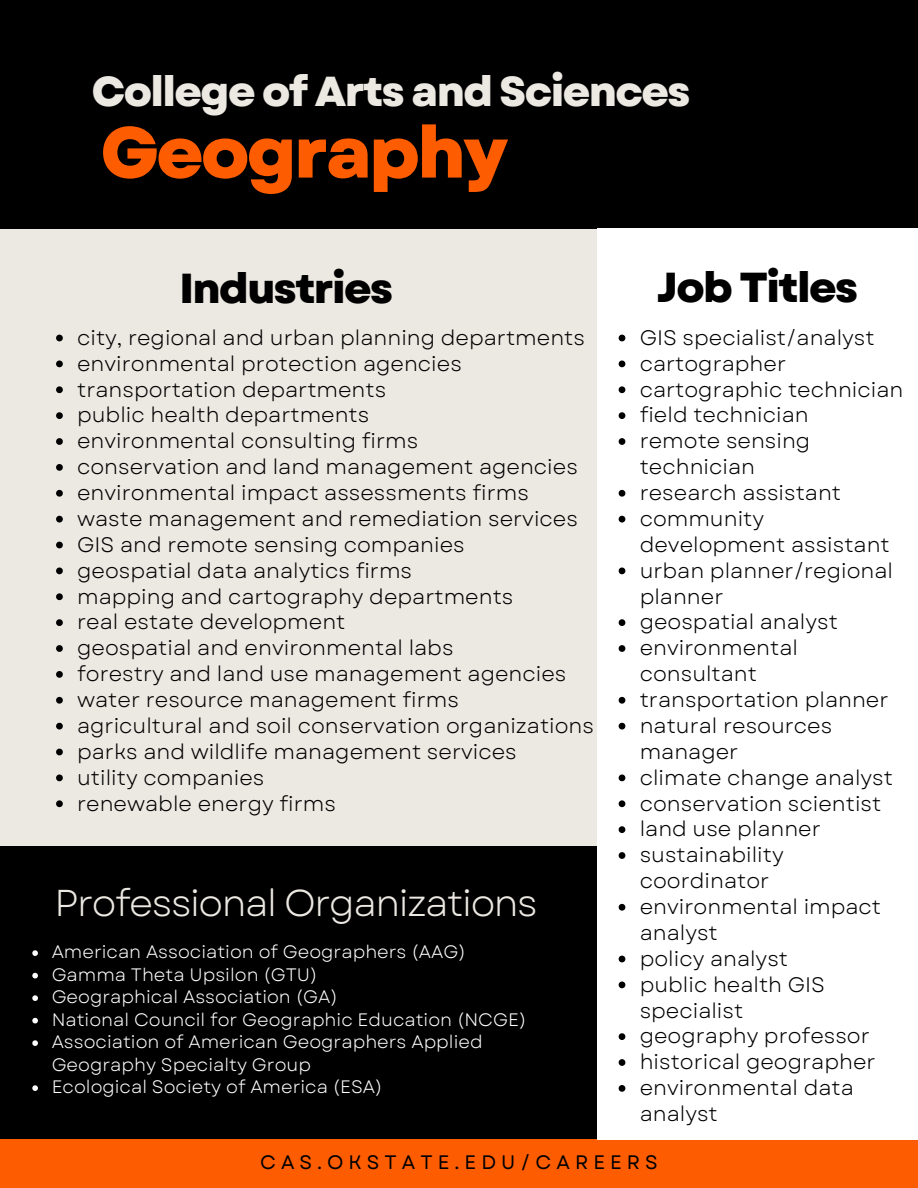
<style>
.page{position:relative;width:918px;height:1188px;background:#ece8e2}
.page>*{position:absolute;margin:0;border:0;box-sizing:border-box;transform-origin:0 0}
.t1{font:800 71.85px "Garet";letter-spacing:-.04em;color:#fe5c00}
.t2{font:800 41.85px "Garet";letter-spacing:-.04em;color:#ece8e2}
.t3{font:800 41.85px "Garet";letter-spacing:-.04em;color:#000}
.t4{font:37.35px "Garet";letter-spacing:-.04em;color:#ece8e2}
.t5{font:22.5px "Garet";letter-spacing:-.04em;color:#ece8e2}
.t6{font:21px/25.8px "Garet";color:#000}
.t7{font:19.5px "Garet";letter-spacing:.26em;color:#000}
.t8{font:18px/22.5px "Garet";color:#fff}
</style>
<div class="page">
<div style="left:0;top:0;width:918px;height:228px;background:#000"></div>
<div style="left:0;top:846px;width:597px;height:342px;background:#000"></div>
<div style="left:0;top:1139px;width:918px;height:49px;background:#fe5c00"></div>
<div style="left:597px;top:228px;width:321px;height:911px;background:#fff"></div>
<svg style="left:32px;top:950px;width:6px;height:6px"></svg>
<svg style="left:32px;top:973px;width:6px;height:5px"></svg>
<svg style="left:32px;top:995px;width:6px;height:6px"></svg>
<svg style="left:32px;top:1018px;width:6px;height:5px"></svg>
<svg style="left:32px;top:1040px;width:6px;height:6px"></svg>
<svg style="left:32px;top:1085px;width:6px;height:6px"></svg>
<svg style="left:619px;top:335px;width:6px;height:6px"></svg>
<svg style="left:619px;top:361px;width:6px;height:6px"></svg>
<svg style="left:619px;top:386px;width:6px;height:7px"></svg>
<svg style="left:619px;top:412px;width:6px;height:7px"></svg>
<svg style="left:619px;top:438px;width:6px;height:7px"></svg>
<svg style="left:619px;top:490px;width:6px;height:7px"></svg>
<svg style="left:619px;top:516px;width:6px;height:7px"></svg>
<svg style="left:619px;top:568px;width:6px;height:6px"></svg>
<svg style="left:619px;top:619px;width:6px;height:7px"></svg>
<svg style="left:619px;top:645px;width:6px;height:7px"></svg>
<svg style="left:619px;top:697px;width:6px;height:7px"></svg>
<svg style="left:619px;top:723px;width:6px;height:7px"></svg>
<svg style="left:619px;top:775px;width:6px;height:6px"></svg>
<svg style="left:619px;top:800px;width:6px;height:7px"></svg>
<svg style="left:619px;top:826px;width:6px;height:7px"></svg>
<svg style="left:619px;top:852px;width:6px;height:7px"></svg>
<svg style="left:619px;top:904px;width:6px;height:7px"></svg>
<svg style="left:619px;top:956px;width:6px;height:6px"></svg>
<svg style="left:619px;top:982px;width:6px;height:6px"></svg>
<svg style="left:619px;top:1033px;width:6px;height:7px"></svg>
<svg style="left:619px;top:1059px;width:6px;height:7px"></svg>
<svg style="left:619px;top:1085px;width:6px;height:7px"></svg>
<svg style="left:56px;top:335px;width:7px;height:6px"></svg>
<svg style="left:56px;top:361px;width:7px;height:6px"></svg>
<svg style="left:56px;top:386px;width:7px;height:7px"></svg>
<svg style="left:56px;top:412px;width:7px;height:7px"></svg>
<svg style="left:56px;top:438px;width:7px;height:7px"></svg>
<svg style="left:56px;top:464px;width:7px;height:7px"></svg>
<svg style="left:56px;top:490px;width:7px;height:7px"></svg>
<svg style="left:56px;top:516px;width:7px;height:7px"></svg>
<svg style="left:56px;top:542px;width:7px;height:6px"></svg>
<svg style="left:56px;top:568px;width:7px;height:6px"></svg>
<svg style="left:56px;top:593px;width:7px;height:7px"></svg>
<svg style="left:56px;top:619px;width:7px;height:7px"></svg>
<svg style="left:56px;top:645px;width:7px;height:7px"></svg>
<svg style="left:56px;top:671px;width:7px;height:7px"></svg>
<svg style="left:56px;top:697px;width:7px;height:7px"></svg>
<svg style="left:56px;top:723px;width:7px;height:7px"></svg>
<svg style="left:56px;top:749px;width:7px;height:6px"></svg>
<svg style="left:56px;top:775px;width:7px;height:6px"></svg>
<svg style="left:56px;top:800px;width:7px;height:7px"></svg>
<p class="t2" style="left:92px;top:61px;width:600px">College of Arts and Sciences</p>
<p class="t1" style="left:101px;top:101px;width:409px">Geography</p>
<h2 class="t3" style="left:180px;top:258px;width:215px">Industries</h2>
<h1 class="t3" style="left:657px;top:258px;width:203px">Job Titles</h1>
<p class="t6" style="left:77px;top:325px;width:509px">city, regional and urban planning departments</p>
<p class="t6" style="left:77px;top:350px;width:386px">environmental protection agencies</p>
<p class="t6" style="left:77px;top:376px;width:311px">transportation departments</p>
<p class="t6" style="left:77px;top:402px;width:294px">public health departments</p>
<p class="t6" style="left:77px;top:428px;width:343px">environmental consulting firms</p>
<p class="t6" style="left:77px;top:454px;width:502px">conservation and land management agencies</p>
<p class="t6" style="left:77px;top:480px;width:453px">environmental impact assessments firms</p>
<p class="t6" style="left:77px;top:506px;width:502px">waste management and remediation services</p>
<p class="t6" style="left:77px;top:532px;width:389px">GIS and remote sensing companies</p>
<p class="t6" style="left:77px;top:557px;width:337px">geospatial data analytics firms</p>
<h3 class="t6" style="left:77px;top:583px;width:438px">mapping and cartography departments</h3>
<p class="t6" style="left:77px;top:609px;width:270px">real estate development</p>
<p class="t6" style="left:77px;top:635px;width:378px">geospatial and environmental labs</p>
<p class="t6" style="left:77px;top:661px;width:491px">forestry and land use management agencies</p>
<p class="t6" style="left:77px;top:687px;width:383px">water resource management firms</p>
<p class="t6" style="left:77px;top:713px;width:518px">agricultural and soil conservation organizations</p>
<p class="t6" style="left:77px;top:739px;width:441px">parks and wildlife management services</p>
<h4 class="t6" style="left:77px;top:764px;width:189px">utility companies</h4>
<h5 class="t6" style="left:77px;top:790px;width:260px">renewable energy firms</h5>
<p class="t4" style="left:55px;top:876px;width:485px">Professional Organizations</p>
<p class="t8" style="left:52px;top:941px;width:416px">American Association of Geographers (AAG)</p>
<p class="t8" style="left:52px;top:963px;width:267px">Gamma Theta Upsilon (GTU)</p>
<p class="t8" style="left:52px;top:986px;width:288px">Geographical Association (GA)</p>
<p class="t8" style="left:52px;top:1008px;width:476px">National Council for Geographic Education (NCGE)</p>
<p class="t8" style="left:52px;top:1031px;width:432px">Association of American Geographers Applied<br>Geography Specialty Group</p>
<p class="t8" style="left:52px;top:1076px;width:333px">Ecological Society of America (ESA)</p>
<h2 class="t5" style="left:66px;top:952px;width:76px">Where</h2>
<p class="t6" style="left:640px;top:325px;width:237px">GIS specialist/analyst</p>
<p class="t6" style="left:640px;top:350px;width:148px">cartographer</p>
<p class="t6" style="left:640px;top:376px;width:265px">cartographic technician</p>
<p class="t6" style="left:640px;top:402px;width:171px">field technician</p>
<p class="t6" style="left:640px;top:428px;width:172px">remote sensing technician</p>
<p class="t6" style="left:640px;top:480px;width:203px">research assistant</p>
<p class="t6" style="left:640px;top:506px;width:252px">community development assistant</p>
<p class="t6" style="left:640px;top:557px;width:255px">urban planner/regional planner</p>
<p class="t6" style="left:640px;top:609px;width:200px">geospatial analyst</p>
<p class="t6" style="left:640px;top:635px;width:160px">environmental consultant</p>
<p class="t6" style="left:640px;top:687px;width:250px">transportation planner</p>
<p class="t6" style="left:640px;top:713px;width:194px">natural resources manager</p>
<h2 class="t6" style="left:640px;top:764px;width:255px">climate change analyst</h2>
<p class="t6" style="left:640px;top:790px;width:243px">conservation scientist</p>
<p class="t6" style="left:640px;top:816px;width:183px">land use planner</p>
<p class="t6" style="left:640px;top:842px;width:146px">sustainability coordinator</p>
<p class="t6" style="left:640px;top:894px;width:243px">environmental impact analyst</p>
<p class="t6" style="left:640px;top:946px;width:150px">policy analyst</p>
<p class="t6" style="left:640px;top:971px;width:187px">public health GIS specialist</p>
<p class="t6" style="left:640px;top:1023px;width:232px">geography professor</p>
<p class="t6" style="left:640px;top:1049px;width:237px">historical geographer</p>
<p class="t6" style="left:640px;top:1075px;width:216px">environmental data analyst</p>
<p class="t7" style="left:260px;top:1148px;width:399px">CAS.OKSTATE.EDU/CAREERS</p>
</div>
